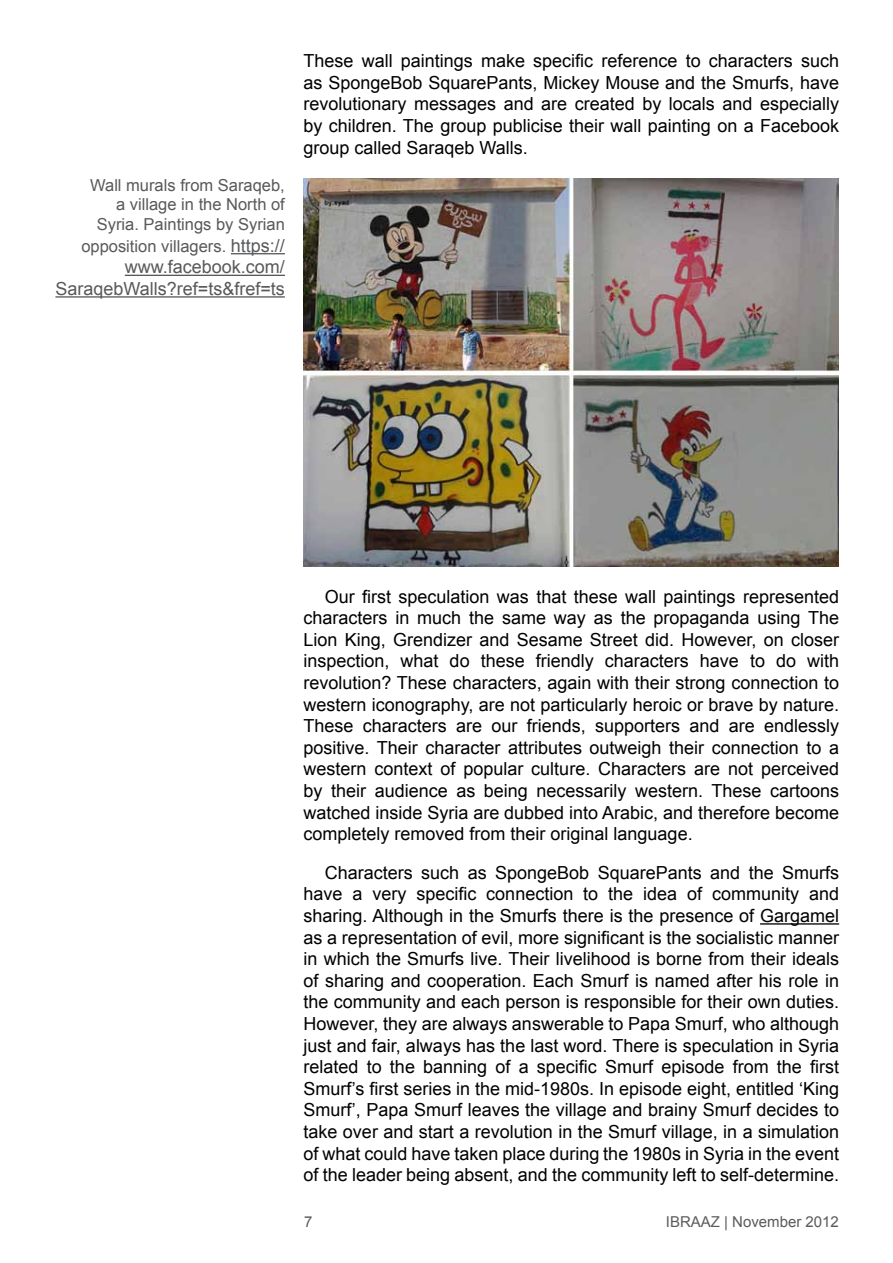
<style>
.page{position:relative;width:893px;height:1263px;background:#fff}
.page>*{position:absolute;margin:0;border:0;box-sizing:border-box;transform-origin:0 0}
.t1{font:18px/21.6px "Arial";color:#000;text-align:justify}
.t2{font:18px/21.6px "Arial";color:#58595b;text-align:right}
.t3{font:16.5px/19.8px "Arial";color:#58595b;text-align:right}
.t4{font:15px "Arial";color:#5a5b5d}
.s1{font-size:18px}
</style>
<div class="page">
<hr style="left:760px;top:923px;width:79px;height:1px;background:#000">
<img style="left:304px;top:179px;width:535px;height:387px">
<hr style="left:231px;top:253px;width:54px;height:1px;background:#58595b">
<hr style="left:125px;top:275px;width:160px;height:1px;background:#58595b">
<hr style="left:55px;top:296px;width:230px;height:2px;background:#58595b">
<p class="t3" style="left:90px;top:175px;width:196px">Wall murals from Saraqeb, a village in the North of<br>Syria. Paintings by Syrian</p>
<p class="t3" style="left:81px;top:236px;width:205px">opposition villagers. <span class="s1">https://</span></p>
<p class="t2" style="left:55px;top:256px;width:231px">www.facebook.com/<br>SaraqebWalls?ref=ts&amp;fref=ts</p>
<p class="t1" style="left:303px;top:50px;width:537px">These wall paintings make specific reference to characters such as SpongeBob SquarePants, Mickey Mouse and the Smurfs, have revolutionary messages and are created by locals and especially by children. The group publicise their wall painting on a Facebook group called Saraqeb Walls.</p>
<p class="t1" style="left:303px;top:585px;width:537px;text-indent:21px">Our first speculation was that these wall paintings represented characters in much the same way as the propaganda using The Lion King, Grendizer and Sesame Street did. However, on closer inspection, what do these friendly characters have to do with revolution? These characters, again with their strong connection to western iconography, are not particularly heroic or brave by nature.<br>These characters are our friends, supporters and are endlessly positive. Their character attributes outweigh their connection to a western context of popular culture. Characters are not perceived by their audience as being necessarily western. These cartoons watched inside Syria are dubbed into Arabic, and therefore become completely removed from their original language.</p>
<p class="t1" style="left:303px;top:862px;width:537px;text-indent:21px">Characters such as SpongeBob SquarePants and the Smurfs have a very specific connection to the idea of community and sharing. Although in the Smurfs there is the presence of Gargamel as a representation of evil, more significant is the socialistic manner in which the Smurfs live. Their livelihood is borne from their ideals of sharing and cooperation. Each Smurf is named after his role in the community and each person is responsible for their own duties.<br>However, they are always answerable to Papa Smurf, who although just and fair, always has the last word. There is speculation in Syria related to the banning of a specific Smurf episode from the first Smurf’s first series in the mid-1980s. In episode eight, entitled ‘King Smurf’, Papa Smurf leaves the village and brainy Smurf decides to take over and start a revolution in the Smurf village, in a simulation of what could have taken place during the 1980s in Syria in the event of the leader being absent, and the community left to self-determine.</p>
<p class="t4" style="left:304px;top:1213px;width:10px">7</p>
<p class="t4" style="left:666px;top:1213px;width:175px">IBRAAZ | November 2012</p>
</div>
